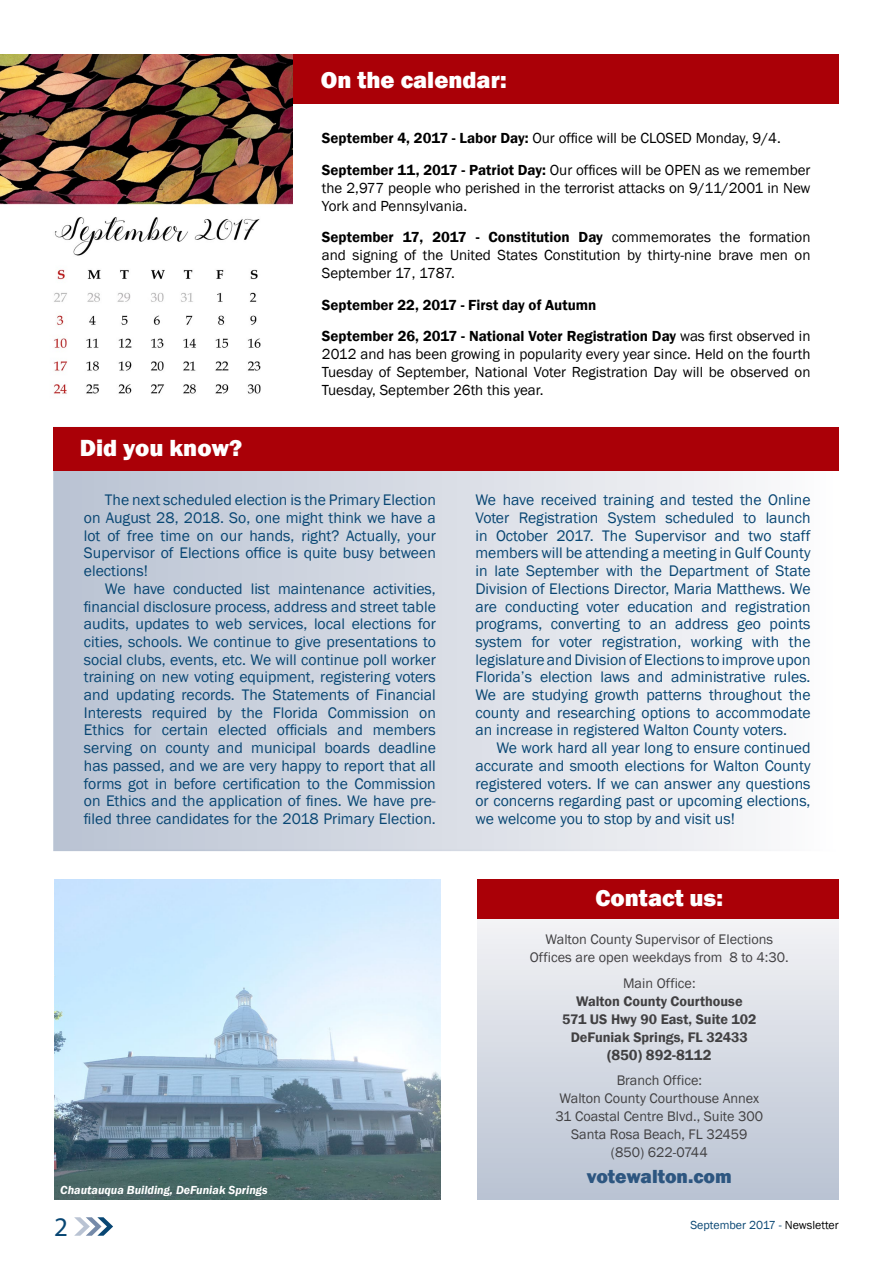
<style>
.page{position:relative;width:893px;height:1263px;background:#fff}
.page>*{position:absolute;margin:0;border:0;box-sizing:border-box;transform-origin:0 0}
.t1{font:27px "Myriad Pro";color:#084673}
.t2{font:800 24px "Franklin Gothic";color:#fff}
.t3{font:800 19.5px "Franklin Gothic";color:#2d5680}
.t4{font:15.75px/17.7px "Franklin Gothic";color:#084673;text-align:justify}
.t5{font:15px/18px "Franklin Gothic";color:#000}
.t6{font:600 15px/31.5px "Franklin Gothic";color:#000}
.t7{font:600 15px "Franklin Gothic";color:#414042}
.t8{font:14.25px/18px "Franklin Gothic";color:#414042;text-align:center}
.t9{font:600 14.25px/18px "Franklin Gothic";color:#414042;text-align:center}
.t10{font:italic 600 12px "Franklin Gothic";color:#fff}
.t11{font:12px "Franklin Gothic";color:#084673}
.s1{font-weight:600}
.s2{font-weight:400}
.s3{color:#000}
</style>
<div class="page">
<svg style="left:74px;top:1217px;width:39px;height:19px"></svg>
<svg style="left:478px;top:918px;width:361px;height:281px"></svg>
<div style="left:478px;top:879px;width:361px;height:39px;background:#aa0007"></div>
<div style="left:54px;top:428px;width:784px;height:422px;background:linear-gradient(to right,#b8c0d1,#fbf9fa)"></div>
<div style="left:53px;top:427px;width:786px;height:43px;background:#aa0007"></div>
<div style="left:207px;top:54px;width:632px;height:50px;background:#aa0007"></div>
<img style="left:0;top:54px;width:292px;height:340px">
<img style="left:55px;top:879px;width:386px;height:320px">
<h2 class="t2" style="left:321px;top:64px;width:187px">On the calendar:</h2>
<p class="t5" style="left:322px;top:123px;width:490px;line-height:31.5px"><span class="s1">September 4, 2017 - Labor Day:</span> Our office will be CLOSED Monday, 9/4.<br><span class="s1">September 11, 2017 - Patriot Day:</span> Our offices will be OPEN as we remember</p>
<p class="t5" style="left:322px;top:179px;width:490px">the 2,977 people who perished in the terrorist attacks on 9/11/2001 in New<br>York and Pennsylvania.</p>
<p class="t5" style="left:322px;top:229px;width:490px;text-align:justify"><span class="s1">September 17, 2017 - Constitution Day</span> commemorates the formation and signing of the United States Constitution by thirty-nine brave men on September 17, 1787.</p>
<p class="t6" style="left:322px;top:289px;width:490px">September 22, 2017 - First day of Autumn<br>September 26, 2017 - National Voter Registration Day <span class="s2">was first observed in</span></p>
<p class="t5" style="left:322px;top:346px;width:490px;text-align:justify">2012 and has been growing in popularity every year since. Held on the fourth Tuesday of September, National Voter Registration Day will be observed on Tuesday, September 26th this year.</p>
<h2 class="t2" style="left:80px;top:432px;width:164px">Did you know?</h2>
<p class="t4" style="left:84px;top:491px;width:353px;text-indent:21px">The next scheduled election is the Primary Election on August 28, 2018. So, one might think we have a lot of free time on our hands, right? Actually, your Supervisor of Elections office is quite busy between elections!</p>
<p class="t4" style="left:84px;top:580px;width:353px;text-indent:21px">We have conducted list maintenance activities, financial disclosure process, address and street table audits, updates to web services, local elections for cities, schools. We continue to give presentations to social clubs, events, etc. We will continue poll worker training on new voting equipment, registering voters and updating records. The Statements of Financial Interests required by the Florida Commission on Ethics for certain elected officials and members serving on county and municipal boards deadline has passed, and we are very happy to report that all forms got in before certification to the Commission on Ethics and the application of fines. We have pre&shy;filed three candidates for the 2018 Primary Election.</p>
<p class="t10" style="left:60px;top:1182px;width:209px">Chautauqua Building, DeFuniak Springs</p>
<p class="t4" style="left:475px;top:491px;width:337px">We have received training and tested the Online Voter Registration System scheduled to launch in October 2017. The Supervisor and two staff members will be attending a meeting in Gulf County in late September with the Department of State Division of Elections Director, Maria Matthews. We are conducting voter education and registration programs, converting to an address geo points system for voter registration, working with the legislature and Division of Elections to improve upon Florida’s election laws and administrative rules.<br>We are studying growth patterns throughout the county and researching options to accommodate an increase in registered Walton County voters.</p>
<p class="t4" style="left:475px;top:739px;width:337px;text-indent:21px">We work hard all year long to ensure continued accurate and smooth elections for Walton County registered voters. If we can answer any questions or concerns regarding past or upcoming elections, we welcome you to stop by and visit us!</p>
<h2 class="t2" style="left:595px;top:882px;width:129px">Contact us:</h2>
<p class="t8" style="left:530px;top:930px;width:260px">Walton County Supervisor of Elections<br>Offices are open weekdays from 8 to 4:30.</p>
<p class="t8" style="left:623px;top:974px;width:74px">Main Office:</p>
<p class="t9" style="left:562px;top:992px;width:196px">Walton County Courthouse<br>571 US Hwy 90 East, Suite 102<br>DeFuniak Springs, FL 32433</p>
<p class="t7" style="left:607px;top:1045px;width:106px">(850) 892-8112</p>
<p class="t8" style="left:555px;top:1071px;width:209px">Branch Office:<br>Walton County Courthouse Annex<br>31 Coastal Centre Blvd., Suite 300<br>Santa Rosa Beach, FL 32459 (850) 622-0744</p>
<p class="t3" style="left:587px;top:1163px;width:147px">votewalton.com</p>
<h1 class="t1" style="left:54px;top:1210px;width:15px">2</h1>
<p class="t11" style="left:690px;top:1217px;width:150px">September 2017 - <span class="s3">Newsletter</span></p>
</div>
